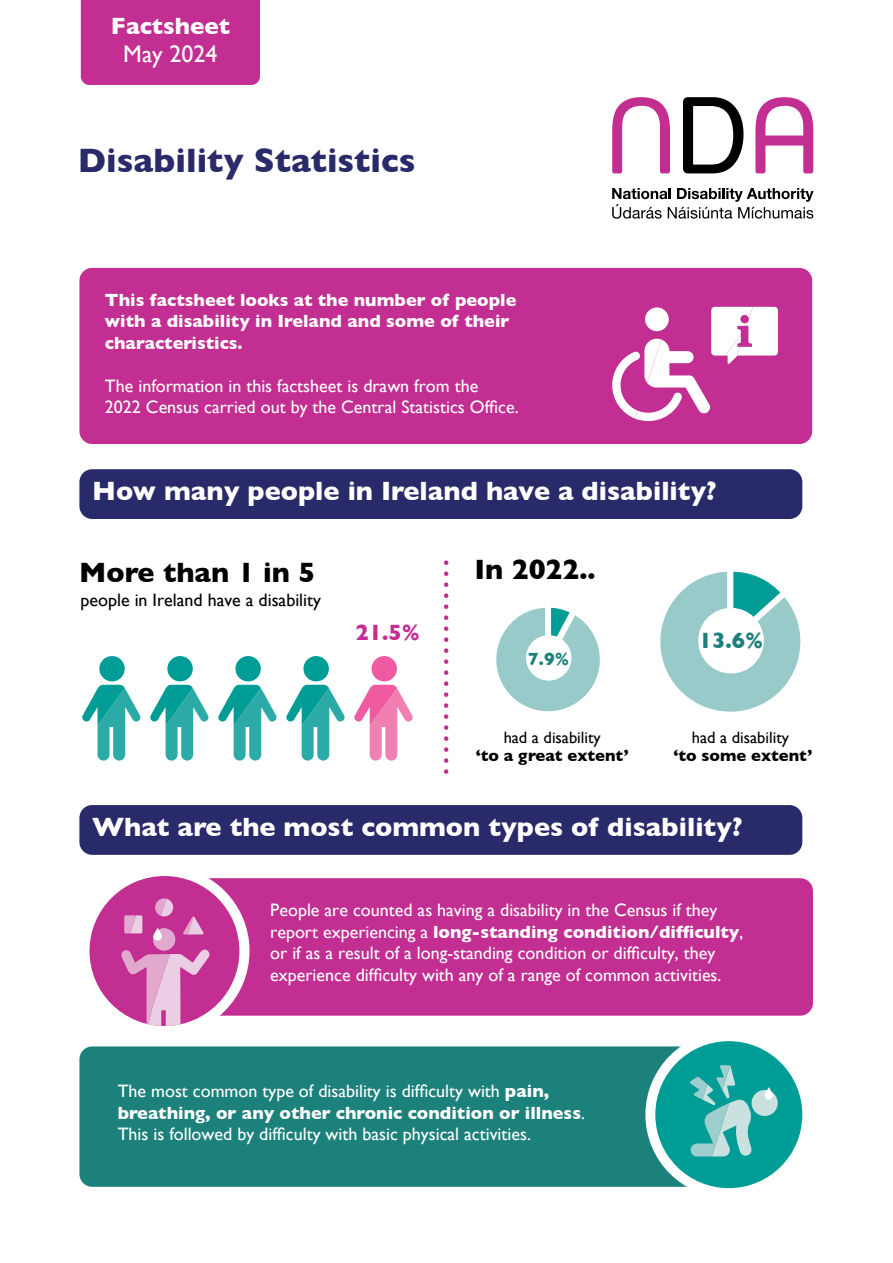
<style>
.page{position:relative;width:893px;height:1263px;background:#fff}
.page>*{position:absolute;margin:0;border:0;box-sizing:border-box;transform-origin:0 0}
.t1{font:700 34.5px "Gill Sans";color:#292a69}
.t2{font:700 28.5px "Gill Sans";color:#000}
.t3{font:700 27px "Gill Sans";color:#fff}
.Body{font:700 24px "Gill Sans";color:#fff}
.Body-2{font:24px "Gill Sans";color:#fff}
.t4{font:700 22.5px "Gill Sans";color:#c22e91}
.t5{font:700 22.5px "Gill Sans";color:#1b807a}
.Body-3{font:18px/21.6px "Gill Sans";color:#fff}
.Body-4{font:700 18px/21.6px "Gill Sans";color:#fff}
.t6{font:18px "Gill Sans";color:#000}
.t7{font:700 18px "Gill Sans";color:#1b807a}
.t8{font:700 16.5px/18px "Gill Sans";color:#000;text-align:center}
.t9{font:16.5px/18px "Gill Sans";color:#000;text-align:center}
.s1{font-weight:400}
.s2{font-weight:700}
</style>
<div class="page">
<svg style="left:755px;top:97px;width:58px;height:76px"></svg>
<svg style="left:612px;top:97px;width:58px;height:76px"></svg>
<svg style="left:683px;top:97px;width:60px;height:76px"></svg>
<svg style="left:612px;top:188px;width:201px;height:31px"></svg>
<div style="left:79px;top:268px;width:733px;height:176px;background:#c22e91;border-radius:13px"></div>
<div style="left:79px;top:469px;width:723px;height:50px;background:#292a69;border-radius:13px"></div>
<div style="left:99px;top:656px;width:26px;height:25px;background:#009d96;border-radius:50%"></div>
<svg style="left:82px;top:684px;width:58px;height:76px"></svg>
<div style="left:167px;top:656px;width:26px;height:25px;background:#009d96;border-radius:50%"></div>
<svg style="left:150px;top:684px;width:58px;height:76px"></svg>
<div style="left:235px;top:656px;width:26px;height:25px;background:#009d96;border-radius:50%"></div>
<svg style="left:218px;top:684px;width:59px;height:76px"></svg>
<div style="left:303px;top:656px;width:26px;height:25px;background:#009d96;border-radius:50%"></div>
<svg style="left:286px;top:684px;width:59px;height:76px"></svg>
<div style="left:372px;top:656px;width:25px;height:25px;background:#ef5aa1;border-radius:50%"></div>
<svg style="left:354px;top:684px;width:59px;height:76px"></svg>
<svg style="left:444px;top:563px;width:4px;height:211px"></svg>
<svg style="left:660px;top:571px;width:141px;height:141px"></svg>
<svg style="left:496px;top:607px;width:104px;height:105px"></svg>
<div style="left:526px;top:635px;width:45px;height:46px;background:#fff;border-radius:50%"></div>
<div style="left:698px;top:608px;width:66px;height:65px;background:#fff;border-radius:50%"></div>
<div style="left:79px;top:805px;width:723px;height:50px;background:#292a69;border-radius:13px"></div>
<div style="left:160px;top:878px;width:653px;height:138px;background:#c22e91;border-radius:13px"></div>
<div style="left:84px;top:871px;width:160px;height:160px;background:#c22e91;border-radius:50%"></div>
<div style="left:79px;top:866px;width:171px;height:170px;border:10px solid #fff;border-radius:50%"></div>
<svg style="left:124px;top:915px;width:18px;height:18px"></svg>
<svg style="left:155px;top:898px;width:18px;height:18px"></svg>
<svg style="left:183px;top:916px;width:21px;height:18px"></svg>
<div style="left:153px;top:928px;width:22px;height:23px;background:#e0a9cd;border-radius:50%"></div>
<svg style="left:121px;top:947px;width:89px;height:79px"></svg>
<svg style="left:153px;top:928px;width:9px;height:12px"></svg>
<div style="left:79px;top:1046px;width:654px;height:141px;background:#1c817b;border-radius:13px"></div>
<div style="left:650px;top:1036px;width:157px;height:157px;background:#009d97;border-radius:50%"></div>
<div style="left:645px;top:1031px;width:167px;height:167px;border:10px solid #fff;border-radius:50%"></div>
<div style="left:752px;top:1090px;width:26px;height:26px;background:#cae1df;border-radius:50%"></div>
<svg style="left:690px;top:1065px;width:62px;height:91px"></svg>
<svg style="left:765px;top:1087px;width:8px;height:12px"></svg>
<svg style="left:612px;top:306px;width:166px;height:115px"></svg>
<div style="left:81px;top:0;width:179px;height:85px;background:#c22e91"></div>
<p class="Body" style="left:111px;top:6px;width:121px">Factsheet</p>
<p class="Body-2" style="left:123px;top:40px;width:96px">May 2024</p>
<h1 class="t1" style="left:78px;top:133px;width:339px">Disability Statistics</h1>
<p class="Body-4" style="left:105px;top:288px;width:413px">This factsheet looks at the number of people with a disability in Ireland and some of their characteristics.</p>
<p class="Body-3" style="left:105px;top:375px;width:415px">The information in this factsheet is drawn from the<br>2022 Census carried out by the Central Statistics Office.</p>
<h2 class="t3" style="left:92px;top:470px;width:626px">How many people in Ireland have a disability?</h2>
<p class="t2" style="left:79px;top:550px;width:238px">More than 1 in 5</p>
<p class="t6" style="left:81px;top:589px;width:242px">people in Ireland have a disability</p>
<p class="t4" style="left:355px;top:615px;width:66px">21.5%</p>
<p class="t2" style="left:474px;top:546px;width:123px">In 2022..</p>
<p class="t7" style="left:528px;top:644px;width:42px">7.9%</p>
<p class="t8" style="left:476px;top:728px;width:155px"><span class="s1">had a disability<br></span>‘to a great extent’</p>
<p class="t5" style="left:699px;top:623px;width:66px">13.6%</p>
<p class="t9" style="left:673px;top:728px;width:141px">had a disability<br><span class="s2">‘to some extent’</span></p>
<h2 class="t3" style="left:92px;top:806px;width:652px">What are the most common types of disability?</h2>
<p class="Body-3" style="left:270px;top:899px;width:475px">People are counted as having a disability in the Census if they report experiencing a <span class="s2">long-standing condition/difficulty</span>, or if as a result of a long-standing condition or difficulty, they experience difficulty with any of a range of common activities.</p>
<p class="Body-3" style="left:118px;top:1080px;width:469px">The most common type of disability is difficulty with <span class="s2">pain, breathing, or any other chronic condition or illness</span>.<br>This is followed by difficulty with basic physical activities.</p>
</div>
